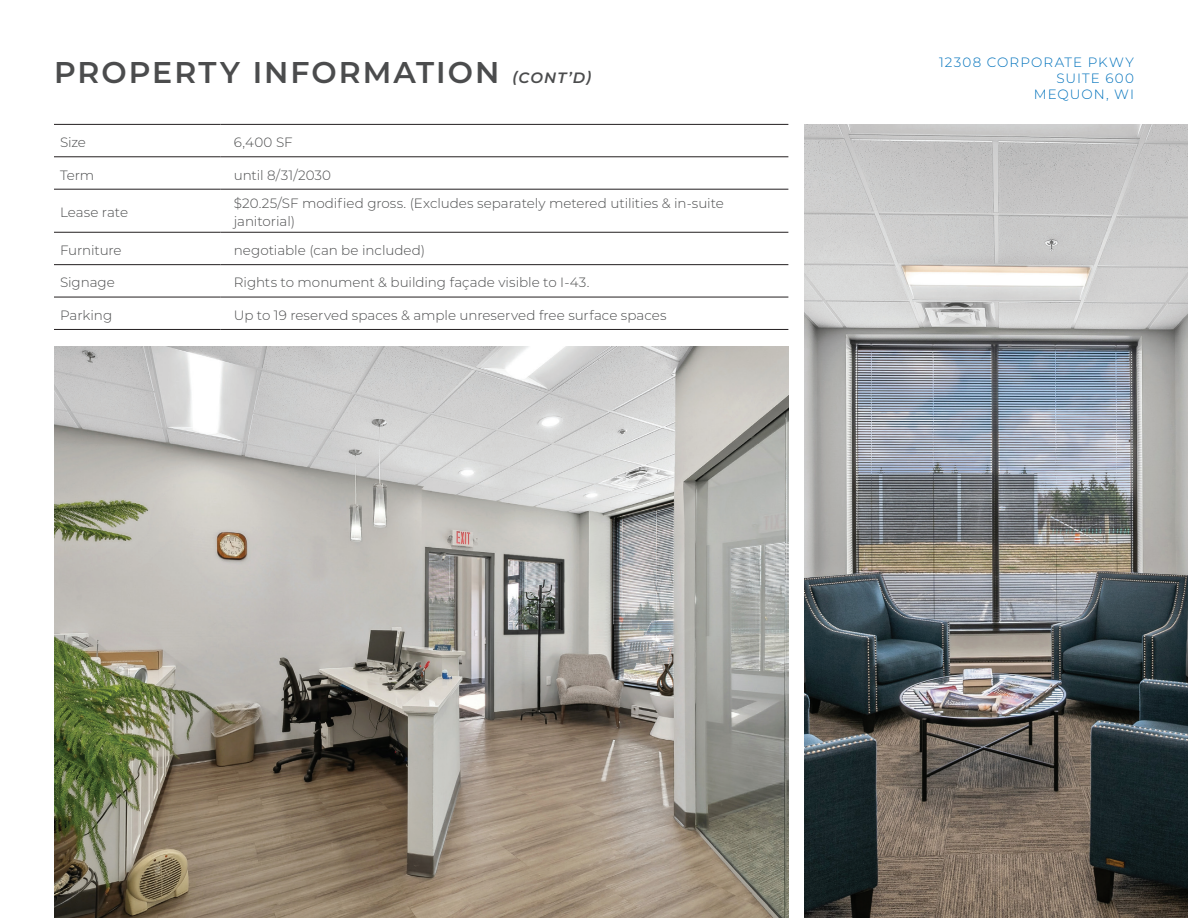
<style>
.page{position:relative;width:1188px;height:918px;background:#fff}
.page>*{position:absolute;margin:0;border:0;box-sizing:border-box;transform-origin:0 0}
.t1{font:600 30px "Montserrat";letter-spacing:.07em;color:#4b4c4d}
.t2{font:300 13.5px/18px "Montserrat";color:#4b4c4d}
.t3{font:300 13.5px/16.2px "Montserrat";letter-spacing:.08em;color:#0072bc;text-align:right}
.s1{font-style:italic;font-size:15px}
</style>
<div class="page">
<img style="left:805px;top:124px;width:383px;height:794px">
<hr style="left:54px;top:124px;width:166px;height:1px;background:#231f20">
<hr style="left:220px;top:124px;width:568px;height:1px;background:#231f20">
<hr style="left:54px;top:157px;width:166px;height:1px;background:#231f20">
<hr style="left:220px;top:157px;width:568px;height:1px;background:#231f20">
<hr style="left:54px;top:189px;width:166px;height:1px;background:#231f20">
<hr style="left:220px;top:189px;width:568px;height:1px;background:#231f20">
<hr style="left:54px;top:232px;width:166px;height:1px;background:#231f20">
<hr style="left:220px;top:232px;width:568px;height:1px;background:#231f20">
<hr style="left:54px;top:264px;width:166px;height:1px;background:#231f20">
<hr style="left:220px;top:264px;width:568px;height:1px;background:#231f20">
<hr style="left:54px;top:297px;width:166px;height:1px;background:#231f20">
<hr style="left:220px;top:297px;width:568px;height:1px;background:#231f20">
<hr style="left:54px;top:329px;width:166px;height:1px;background:#231f20">
<hr style="left:220px;top:329px;width:568px;height:1px;background:#231f20">
<img style="left:54px;top:346px;width:734px;height:572px">
<h1 class="t1" style="left:54px;top:51px;width:539px">PROPERTY INFORMATION <span class="s1">(CONT’D)</span></h1>
<p class="t2" style="left:60px;top:133px;width:28px">Size</p>
<p class="t2" style="left:234px;top:133px;width:60px">6,400 SF</p>
<p class="t2" style="left:60px;top:165px;width:36px">Term</p>
<p class="t2" style="left:234px;top:165px;width:99px">until 8/31/2030</p>
<p class="t2" style="left:60px;top:203px;width:70px">Lease rate</p>
<p class="t2" style="left:234px;top:194px;width:492px">$20.25/SF modified gross. (Excludes separately metered utilities &amp; in-suite janitorial)</p>
<p class="t2" style="left:60px;top:241px;width:63px">Furniture</p>
<p class="t2" style="left:234px;top:241px;width:193px">negotiable (can be included)</p>
<p class="t2" style="left:60px;top:273px;width:56px">Signage</p>
<p class="t2" style="left:234px;top:273px;width:357px">Rights to monument &amp; building façade visible to I-43.</p>
<p class="t2" style="left:60px;top:306px;width:54px">Parking</p>
<p class="t2" style="left:234px;top:306px;width:434px">Up to 19 reserved spaces &amp; ample unreserved free surface spaces</p>
<p class="t3" style="left:939px;top:54px;width:196px">12308 CORPORATE PKWY<br>SUITE 600<br>MEQUON, WI</p>
</div>
